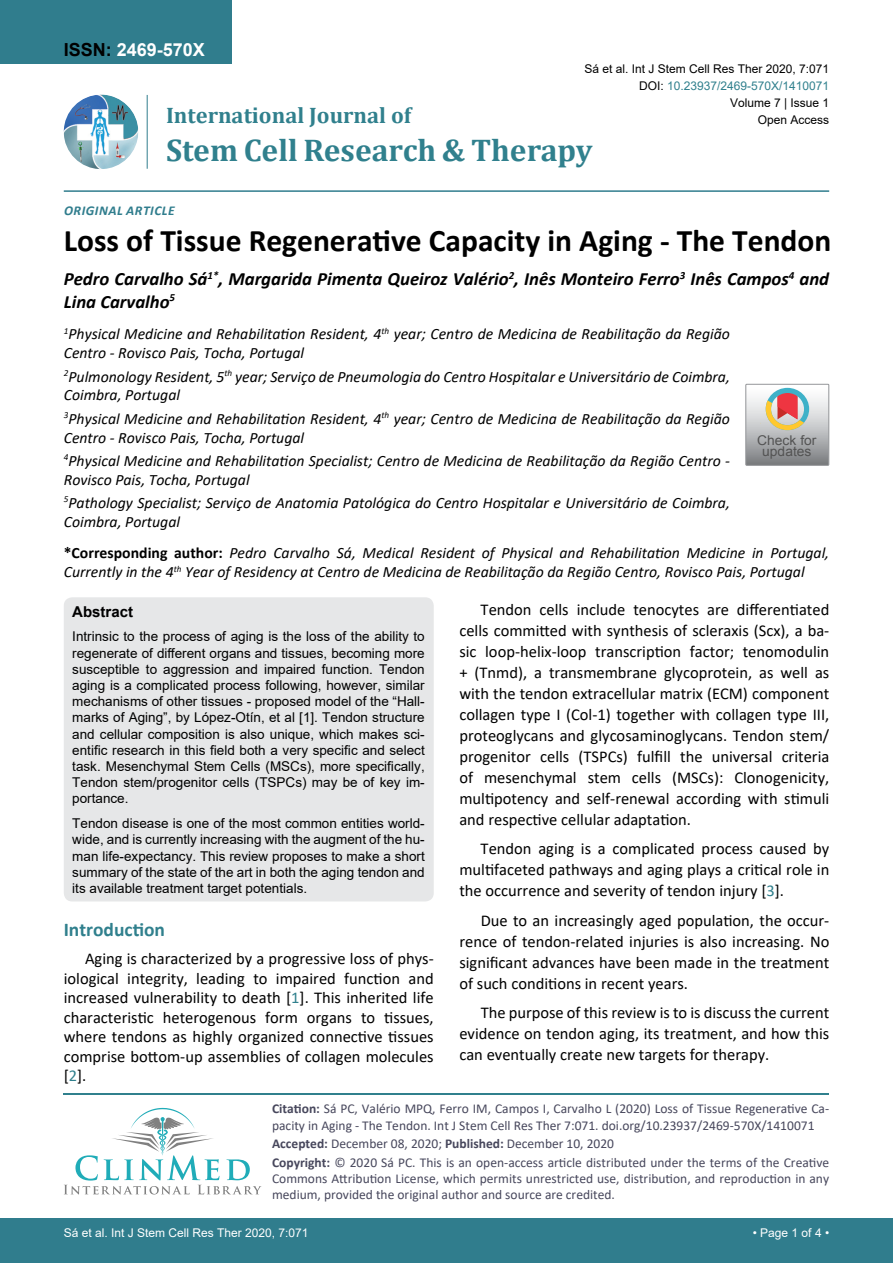
<style>
.page{position:relative;width:893px;height:1263px;background:#fff}
.page>*{position:absolute;margin:0;border:0;box-sizing:border-box;transform-origin:0 0}
.t1{font:700 31.5px "Calibri";color:#000}
.t2{font:700 31.5px "Cambria";color:#30808d}
.t3{font:700 22.5px "Cambria";color:#30808d}
.t4{font:700 19.5px "Calibri";color:#30808d}
.t5{font:italic 700 18.75px/22.5px "Calibri";color:#000}
.t6{font:700 18px "Arial";color:#fff}
.t7{font:16.5px/21px "Calibri";color:#000;text-align:justify}
.t8{font:italic 15.75px/18.9px "Calibri";color:#000}
.t9{font:700 15px "Arial";color:#000}
.t10{font:13.5px/16.2px "Arial";color:#000;text-align:justify}
.t11{font:13.5px/16.2px "Calibri";color:#47475c}
.t12{font:italic 700 13.5px "Calibri";letter-spacing:.04em;color:#307d8d}
.t13{font:13.5px/11.6px "Arial";color:#535353;text-align:center}
.t14{font:12px "Arial";color:#000}
.t15{font:12px "Arial";color:#fff}
.t16{font:12px "Arial";color:#30808d}
.s1{color:#000}
.s2{font-weight:700;font-style:normal}
.s3{color:#30808d}
.s4{font-weight:700}
</style>
<div class="page">
<div style="left:0;top:1218px;width:893px;height:45px;background:#307d8d"></div>
<div style="left:0;top:0;width:231px;height:64px;background:#307d8d"></div>
<img style="left:64px;top:95px;width:74px;height:74px;border-radius:37px">
<hr style="left:147px;top:95px;width:1px;height:74px;background:#307d8d">
<hr style="left:64px;top:190px;width:765px;height:2px;background:#307d8d">
<hr style="left:64px;top:1093px;width:765px;height:2px;background:#30808d">
<svg style="left:64px;top:1108px;width:197px;height:86px"></svg>
<div style="left:745px;top:384px;width:84px;height:82px;border:1px solid #939598"></div>
<svg style="left:746px;top:384px;width:83px;height:81px;background:#bdb6b3"></svg>
<div style="left:64px;top:597px;width:370px;height:304px;background:#e6e7e8;border-radius:9px"></div>
<p class="t6" style="left:64px;top:37px;width:143px"><span class="s1">ISSN:</span> 2469-570X</p>
<p class="t14" style="left:584px;top:60px;width:246px">Sá et al. Int J Stem Cell Res Ther 2020, 7:071</p>
<p class="t14" style="left:730px;top:95px;width:101px">Volume 7 | Issue 1</p>
<p class="t16" style="left:639px;top:77px;width:192px"><span class="s1">DOI:</span> 10.23937/2469-570X/1410071</p>
<h2 class="t3" style="left:166px;top:100px;width:247px">International Journal of</h2>
<h1 class="t2" style="left:166px;top:128px;width:428px">Stem Cell Research &amp; Therapy</h1>
<p class="t14" style="left:758px;top:112px;width:73px">Open Access</p>
<p class="t12" style="left:64px;top:201px;width:112px">Original Articl e</p>
<h1 class="t1" style="left:64px;top:218px;width:769px">Loss of Tissue Regenerative Capacity in Aging - The Tendon</h1>
<p class="t5" style="left:64px;top:267px;width:767px">Pedro Carvalho Sá<sup>1*</sup>, Margarida Pimenta Queiroz Valério<sup>2</sup>, Inês Monteiro Ferro<sup>3</sup> Inês Campos<sup>4</sup> and<br>Lina Carvalho<sup>5</sup></p>
<p class="t8" style="left:64px;top:324px;width:668px"><sup>1</sup>Physical Medicine and Rehabilitation Resident, 4<sup>th</sup> year; Centro de Medicina de Reabilitação da Região<br>Centro - Rovisco Pais, Tocha, Portugal</p>
<p class="t8" style="left:64px;top:366px;width:668px"><sup>2</sup>Pulmonology Resident, 5<sup>th</sup> year; Serviço de Pneumologia do Centro Hospitalar e Universitário de Coimbra,<br>Coimbra, Portugal</p>
<p class="t8" style="left:64px;top:408px;width:668px"><sup>3</sup>Physical Medicine and Rehabilitation Resident, 4<sup>th</sup> year; Centro de Medicina de Reabilitação da Região<br>Centro - Rovisco Pais, Tocha, Portugal</p>
<p class="t8" style="left:64px;top:450px;width:668px"><sup>4</sup>Physical Medicine and Rehabilitation Specialist; Centro de Medicina de Reabilitação da Região Centro -<br>Rovisco Pais, Tocha, Portugal</p>
<p class="t8" style="left:64px;top:492px;width:668px"><sup>5</sup>Pathology Specialist; Serviço de Anatomia Patológica do Centro Hospitalar e Universitário de Coimbra,<br>Coimbra, Portugal</p>
<p class="t13" style="left:757px;top:434px;width:61px">Check for updates</p>
<p class="t8" style="left:64px;top:543px;width:767px"><span class="s2">*Corresponding author:</span> Pedro Carvalho Sá, Medical Resident of Physical and Rehabilitation Medicine in Portugal,<br>Currently in the 4<sup>th</sup> Year of Residency at Centro de Medicina de Reabilitação da Região Centro, Rovisco Pais, Portugal</p>
<p class="t9" style="left:72px;top:601px;width:62px">Abstract</p>
<p class="t10" style="left:72px;top:628px;width:354px">Intrinsic to the process of aging is the loss of the ability to regenerate of different organs and tissues, becoming more susceptible to aggression and impaired function. Tendon aging is a complicated process following, however, similar mechanisms of other tissues - proposed model of the “Hall&shy;marks of Aging”, by López-Otín, et al [1]. Tendon structure and cellular composition is also unique, which makes sci&shy;entific research in this field both a very specific and select task. Mesenchymal Stem Cells (MSCs), more specifically, Tendon stem/progenitor cells (TSPCs) may be of key im&shy;portance.</p>
<p class="t10" style="left:72px;top:815px;width:354px">Tendon disease is one of the most common entities world&shy;wide, and is currently increasing with the augment of the hu&shy;man life-expectancy. This review proposes to make a short summary of the state of the art in both the aging tendon and its available treatment target potentials.</p>
<p class="t4" style="left:64px;top:916px;width:103px">Introduction</p>
<p class="t7" style="left:64px;top:948px;width:371px;line-height:19.5px;text-indent:21px">Aging is characterized by a progressive loss of phys&shy;iological integrity, leading to impaired function and increased vulnerability to death [<span class="s3">1</span>]. This inherited life characteristic heterogenous form organs to tissues, where tendons as highly organized connective tissues comprise bottom-up assemblies of collagen molecules [<span class="s3">2</span>].</p>
<p class="t7" style="left:459px;top:598px;width:371px;text-indent:21px">Tendon cells include tenocytes are differentiated cells committed with synthesis of scleraxis (Scx), a ba&shy;sic loop-helix-loop transcription factor; tenomodulin + (Tnmd), a transmembrane glycoprotein, as well as with the tendon extracellular matrix (ECM) component collagen type I (Col-1) together with collagen type III, proteoglycans and glycosaminoglycans. Tendon stem/ progenitor cells (TSPCs) fulfill the universal criteria of mesenchymal stem cells (MSCs): Clonogenicity, multipotency and self-renewal according with stimuli and respective cellular adaptation.</p>
<p class="t7" style="left:459px;top:838px;width:371px;text-indent:21px">Tendon aging is a complicated process caused by multifaceted pathways and aging plays a critical role in the occurrence and severity of tendon injury [<span class="s3">3</span>].</p>
<p class="t7" style="left:459px;top:909px;width:371px;text-indent:21px">Due to an increasingly aged population, the occur&shy;rence of tendon-related injuries is also increasing. No significant advances have been made in the treatment of such conditions in recent years.</p>
<p class="t7" style="left:459px;top:1002px;width:371px;text-indent:21px">The purpose of this review is to is discuss the current evidence on tendon aging, its treatment, and how this can eventually create new targets for therapy.</p>
<p class="t11" style="left:272px;top:1100px;width:559px"><span class="s4">Citation:</span> Sá PC, Valério MPQ, Ferro IM, Campos I, Carvalho L (2020) Loss of Tissue Regenerative Ca&shy;pacity in Aging - The Tendon. Int J Stem Cell Res Ther 7:071. doi.org/10.23937/2469-570X/1410071</p>
<p class="t11" style="left:272px;top:1134px;width:559px;line-height:18.6px"><span class="s4">Accepted:</span> December 08, 2020; <span class="s4">Published:</span> December 10, 2020<br><span class="s4">Copyright:</span> © 2020 Sá PC. This is an open-access article distributed under the terms of the Creative</p>
<p class="t11" style="left:272px;top:1170px;width:559px">Commons Attribution License, which permits unrestricted use, distribution, and reproduction in any medium, provided the original author and source are credited.</p>
<p class="t15" style="left:64px;top:1224px;width:246px">Sá et al. Int J Stem Cell Res Ther 2020, 7:071</p>
<p class="t15" style="left:753px;top:1224px;width:78px">• Page 1 of 4 •</p>
</div>
